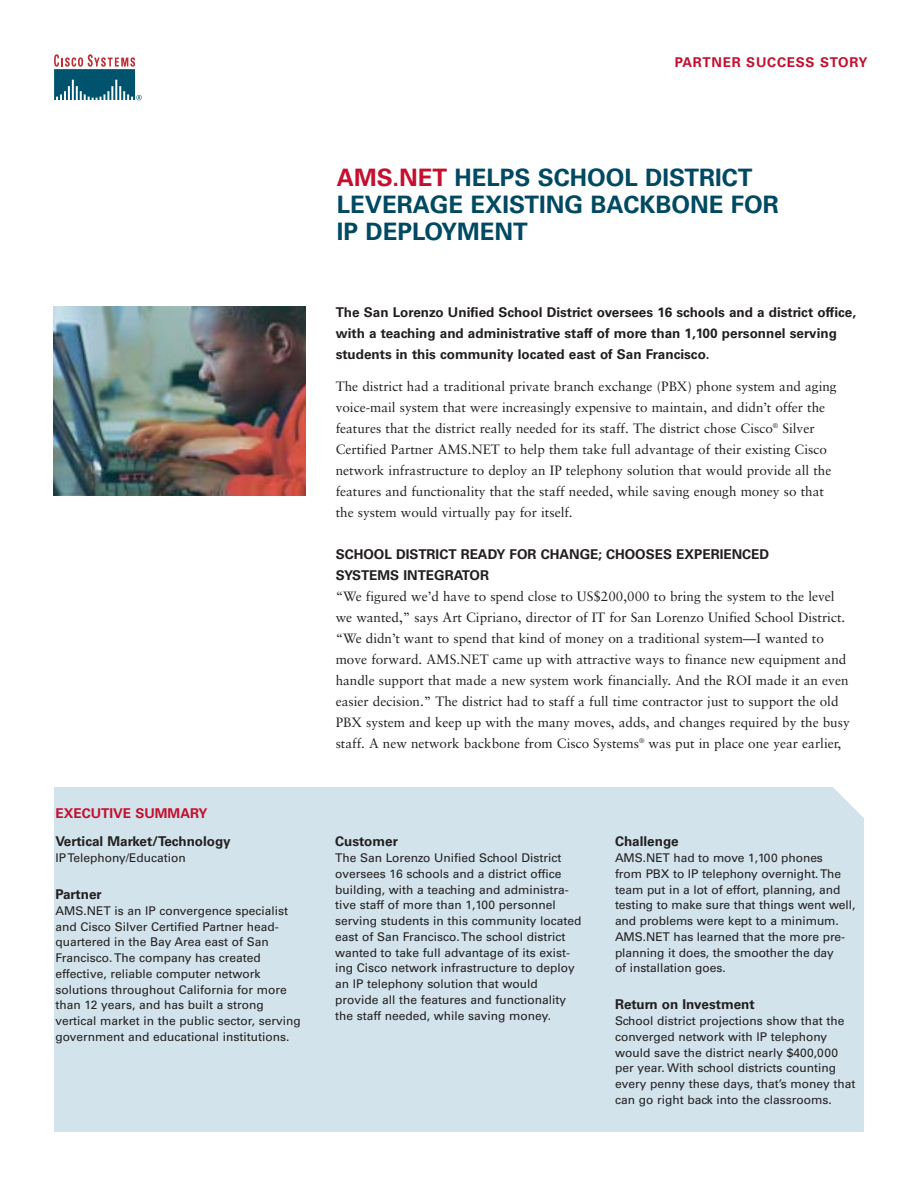
<style>
.page{position:relative;width:918px;height:1188px;background:#fff}
.page>*{position:absolute;margin:0;border:0;box-sizing:border-box;transform-origin:0 0}
.t1{font:700 24px/27px "Univers";color:#004963}
.t2{font:13.5px/21px "Sabon";color:#231f1f}
.t3{font:700 13.5px/21px "Univers";color:#231f1f}
.t4{font:700 13.5px "Univers";letter-spacing:.055em;color:#c40f2f}
.t5{font:700 13.5px "Univers";letter-spacing:.01em;color:#c40f2f}
.t6{font:12px/15.8px "Univers";color:#231f1f}
.s1{color:#c40f2f}
</style>
<div class="page">
<svg style="left:54px;top:54px;width:88px;height:46px"></svg>
<div style="left:54px;top:788px;width:810px;height:344px;background:#d2e3eb"></div>
<img style="left:54px;top:307px;width:252px;height:189px">
<svg style="left:830px;top:787px;width:34px;height:31px"></svg>
<p class="t4" style="left:675px;top:58px;width:194px">PARTNER SUCCESS STORY</p>
<p class="t5" style="left:55px;top:809px;width:154px">EXECUTIVE SUMMARY</p>
<p class="t3" style="left:55px;top:832px;width:177px">Vertical Market/Technology</p>
<p class="t6" style="left:55px;top:851px;width:132px">IP Telephony/Education</p>
<p class="t3" style="left:55px;top:885px;width:48px">Partner</p>
<p class="t6" style="left:55px;top:904px;width:247px">AMS.NET is an IP convergence specialist and Cisco Silver Certified Partner head&shy;quartered in the Bay Area east of San Francisco. The company has created effective, reliable computer network solutions throughout California for more than 12 years, and has built a strong vertical market in the public sector, serving government and educational institutions.</p>
<h1 class="t1" style="left:337px;top:166px;width:443px"><span class="s1">AMS.NET</span> HELPS SCHOOL DISTRICT<br>LEVERAGE EXISTING BACKBONE FOR<br>IP DEPLOYMENT</h1>
<p class="t3" style="left:336px;top:303px;width:522px">The San Lorenzo Unified School District oversees 16 schools and a district office, with a teaching and administrative staff of more than 1,100 personnel serving students in this community located east of San Francisco.</p>
<p class="t2" style="left:336px;top:377px;width:502px">The district had a traditional private branch exchange (PBX) phone system and aging voice-mail system that were increasingly expensive to maintain, and didn’t offer the features that the district really needed for its staff. The district chose Cisco<sup>®</sup> Silver Certified Partner AMS.NET to help them take full advantage of their existing Cisco network infrastructure to deploy an IP telephony solution that would provide all the features and functionality that the staff needed, while saving enough money so that the system would virtually pay for itself.</p>
<p class="t3" style="left:336px;top:545px;width:435px">SCHOOL DISTRICT READY FOR CHANGE; CHOOSES EXPERIENCED<br>SYSTEMS INTEGRATOR</p>
<p class="t2" style="left:336px;top:587px;width:516px">“We figured we’d have to spend close to US$200,000 to bring the system to the level we wanted,” says Art Cipriano, director of IT for San Lorenzo Unified School District. “We didn’t want to spend that kind of money on a traditional system—I wanted to move forward. AMS.NET came up with attractive ways to finance new equipment and handle support that made a new system work financially. And the ROI made it an even easier decision.” The district had to staff a full time contractor just to support the old PBX system and keep up with the many moves, adds, and changes required by the busy staff. A new network backbone from Cisco Systems<sup>®</sup> was put in place one year earlier,</p>
<p class="t3" style="left:335px;top:832px;width:64px">Customer</p>
<p class="t6" style="left:335px;top:851px;width:248px">The San Lorenzo Unified School District oversees 16 schools and a district office building, with a teaching and administra&shy;tive staff of more than 1,100 personnel serving students in this community located east of San Francisco. The school district wanted to take full advantage of its exist&shy;ing Cisco network infrastructure to deploy an IP telephony solution that would provide all the features and functionality the staff needed, while saving money.</p>
<p class="t3" style="left:615px;top:832px;width:65px">Challenge</p>
<p class="t6" style="left:615px;top:851px;width:242px">AMS.NET had to move 1,100 phones<br>from PBX to IP telephony overnight. The team put in a lot of effort, planning, and testing to make sure that things went well, and problems were kept to a minimum.<br>AMS.NET has learned that the more pre&shy;planning it does, the smoother the day<br>of installation goes.</p>
<p class="t3" style="left:615px;top:995px;width:141px">Return on Investment</p>
<p class="t6" style="left:615px;top:1014px;width:242px">School district projections show that the converged network with IP telephony would save the district nearly $400,000 per year. With school districts counting every penny these days, that’s money that can go right back into the classrooms.</p>
</div>
